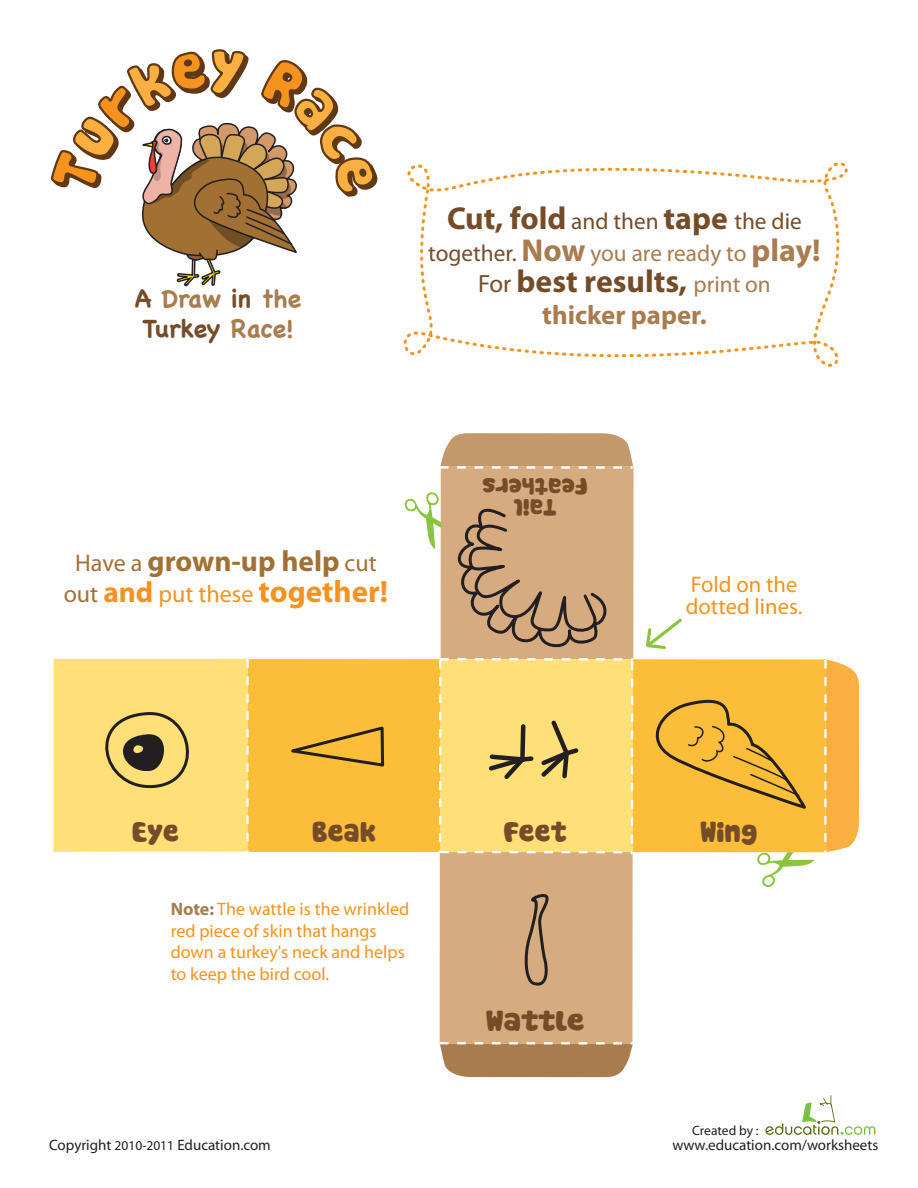
<style>
.page{position:relative;width:918px;height:1188px;background:#fff}
.page>*{position:absolute;margin:0;border:0;box-sizing:border-box;transform-origin:0 0}
.t1{font:700 31.8px "Myriad Pro";color:#754c28}
.t2{font:700 30.9px "Myriad Pro";color:#f6921e}
.t3{font:700 29.25px "Myriad Pro";color:#a27033}
.t4{font:27.75px "Cookies";letter-spacing:-.01em;color:#754c28}
.t5{font:27.75px "Cookies";letter-spacing:-.01em;color:#754c28;scale:1.1 1}
.t6{font:700 26.7px "Myriad Pro";color:#a87c4f}
.t7{font:700 24.9px/30px "Chalkboard";color:#a87c4f;text-align:center}
.t8{font:23.25px/31.5px "Myriad Pro";color:#754c28;text-align:center}
.t9{font:23.25px/21.6px "Cookies";letter-spacing:-.01em;color:#754c28;text-align:center}
.t10{font:22.65px/22.6px "Myriad Pro";color:#f6921e}
.t11{font:18px/21.6px "Myriad Pro";color:#f6921e}
.t12{font:15px "Myriad";color:#221f1f}
.t13{font:13.5px "Myriad";color:#221f1f}
.s1{color:#754c28}
.s2{font-weight:700;font-size:31.8px}
.s3{font-weight:700;font-size:31.8px;color:#a87c4f}
.s4{color:#a87c4f}
.s5{font-weight:400;font-size:24.9px}
.s6{font-weight:400;font-size:23.25px;color:#a87c4f}
.s7{font-weight:400;font-size:24.15px}
.s8{font-weight:400;font-size:24.15px;color:#a27033}
.s9{font-size:29.25px}
.s10{font-weight:700;color:#a87c4f}
.s11{font-size:13.5px}
</style>
<div class="page">
<svg style="left:765px;top:1095px;width:110px;height:40px"></svg>
<svg style="left:403px;top:162px;width:445px;height:205px"></svg>
<svg style="left:646px;top:618px;width:36px;height:31px"></svg>
<div style="left:633px;top:659px;width:193px;height:193px;background:#fcbd39"></div>
<div style="left:247px;top:659px;width:193px;height:193px;background:#fcbd39"></div>
<svg style="left:824px;top:659px;width:35px;height:194px;background:#fab753"></svg>
<svg style="left:291px;top:726px;width:94px;height:41px"></svg>
<svg style="left:54px;top:659px;width:195px;height:193px;background:#f3d573"></svg>
<svg style="left:655px;top:699px;width:151px;height:110px"></svg>
<svg style="left:757px;top:852px;width:60px;height:1px"></svg>
<svg style="left:403px;top:433px;width:231px;height:644px"></svg>
<svg style="left:50px;top:49px;width:328px;height:238px"></svg>
<h3 class="t7" style="left:135px;top:283px;width:168px"><span class="s1">A</span> Draw <span class="s1">in</span> the<br><span class="s1">Turkey</span> Race!</h3>
<p class="t8" style="left:428px;top:205px;width:394px"><span class="s2">Cut, fold</span> and then <span class="s2">tape</span> the die together. <span class="s3">Now</span> <span class="s4">you are ready to</span> <span class="s3">play!</span></p>
<h1 class="t1" style="left:478px;top:261px;width:294px"><span class="s5">For</span> best results, <span class="s6">print on</span></h1>
<h3 class="t6" style="left:542px;top:297px;width:166px">thicker paper.</h3>
<p class="t9" style="left:587px;top:517px;width:107px;rotate:-180deg">Tail<br>Feathers</p>
<h3 class="t3" style="left:75px;top:542px;width:303px"><span class="s7">Have a</span> grown-up help <span class="s7">cut</span></h3>
<h2 class="t2" style="left:64px;top:572px;width:326px"><span class="s8">out</span> <span class="s9">and</span> <span class="s7">put these</span> together!</h2>
<p class="t10" style="left:686px;top:573px;width:118px">Fold on the dotted lines.</p>
<h3 class="t4" style="left:132px;top:820px;width:49px">Eye</h3>
<h3 class="t4" style="left:312px;top:820px;width:66px">Beak</h3>
<h3 class="t4" style="left:701px;top:820px;width:59px">Wing</h3>
<h3 class="t4" style="left:504px;top:820px;width:65px">Feet</h3>
<p class="t11" style="left:171px;top:898px;width:240px"><span class="s10">Note:</span> The wattle is the wrinkled red piece of skin that hangs down a turkey's neck and helps to keep the bird cool.</p>
<p class="t12" style="left:49px;top:1137px;width:223px">Copyright <span class="s11">2010-2011</span> Education.com</p>
<h3 class="t5" style="left:487px;top:1009px;width:91px">Wattle</h3>
<p class="t13" style="left:692px;top:1124px;width:68px">Created by :</p>
<p class="t12" style="left:673px;top:1137px;width:207px">www.education.com/worksheets</p>
</div>
